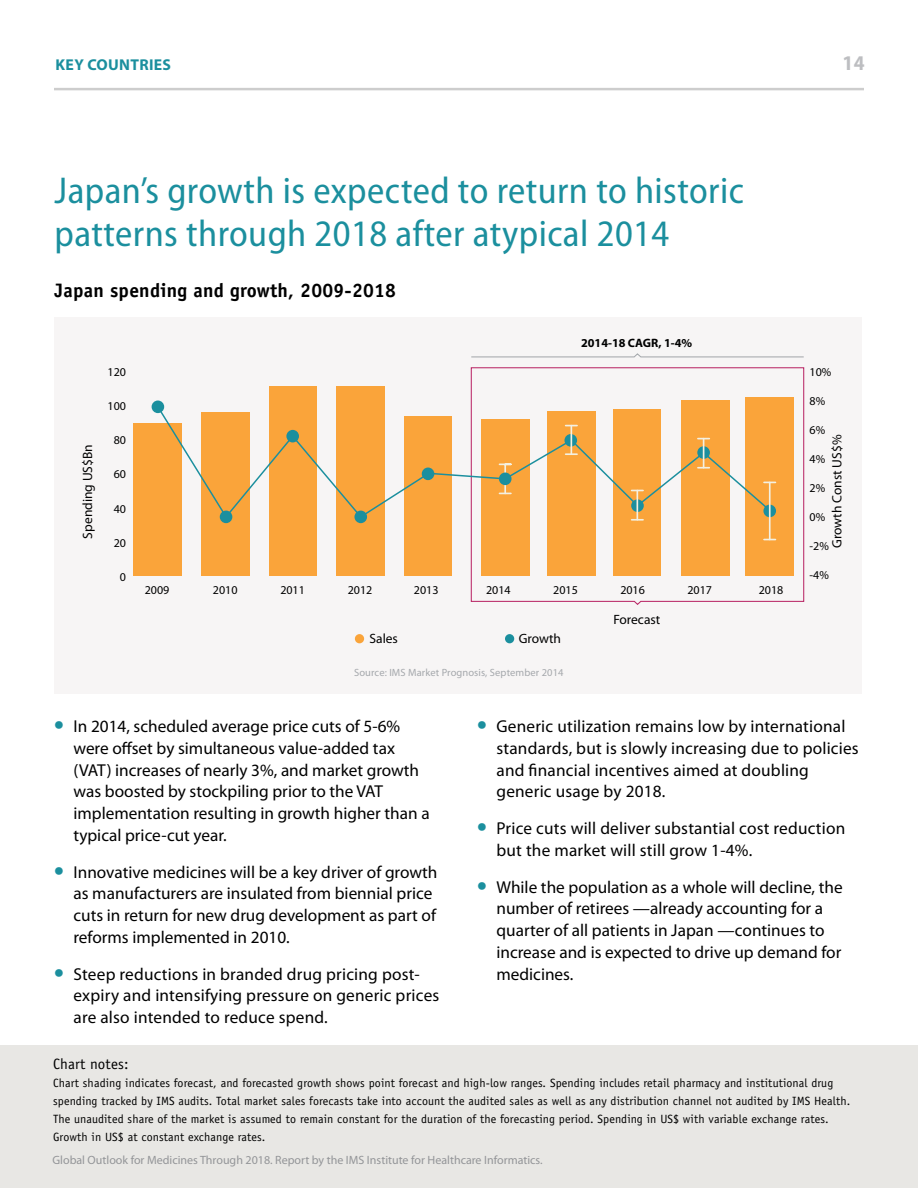
<style>
.page{position:relative;width:918px;height:1188px;background:#fff}
.page>*{position:absolute;margin:0;border:0;box-sizing:border-box;transform-origin:0 0}
.t1{font:semi-condensed 37.5px/43.5px "Myriad Pro";letter-spacing:.01em;color:#1b8f9e}
.t2{font:700 semi-condensed 21px "Myriad Pro";color:#bdbec1}
.t3{font:700 19.5px "Officina Sans Std";letter-spacing:.01em;color:#000}
.t4{font:17.25px/21.8px "Myriad Pro";color:#000}
.t5{font:700 15.75px "Myriad Pro";letter-spacing:.02em;color:#1b8f9e}
.t6{font:15px "Officina Sans Std";letter-spacing:.01em;color:#000}
.t7{font:13.5px "Myriad Pro";color:#000}
.t8{font:700 12.15px "Myriad Pro";color:#000}
.t9{font:12px/18px "Officina Sans Std";letter-spacing:.01em;color:#000}
.t10{font:12px "Myriad Pro";color:#939598}
.t11{font:12px "Myriad Pro";color:#000}
.t12{font:10.5px "Myriad Pro";letter-spacing:.01em;color:#a5a8ac}
.s1{font-weight:900;font-size:27px;color:#1b8f9e}
</style>
<div class="page">
<hr style="left:54px;top:88px;width:810px;height:2px;background:#000">
<div style="left:0;top:1045px;width:918px;height:143px;background:#e8e7e4"></div>
<div style="left:54px;top:317px;width:808px;height:376px;background:#f7f5f5"></div>
<div style="left:134px;top:423px;width:48px;height:153px;background:#faa43a"></div>
<div style="left:404px;top:416px;width:47px;height:160px;background:#faa43a"></div>
<div style="left:336px;top:386px;width:48px;height:190px;background:#faa43a"></div>
<div style="left:269px;top:386px;width:48px;height:190px;background:#faa43a"></div>
<div style="left:201px;top:412px;width:49px;height:164px;background:#faa43a"></div>
<svg style="left:470px;top:367px;width:335px;height:238px"></svg>
<svg style="left:471px;top:353px;width:333px;height:5px"></svg>
<div style="left:505px;top:634px;width:9px;height:9px;background:#1b8f9e;border-radius:50%"></div>
<div style="left:355px;top:634px;width:9px;height:9px;background:#faa43a;border-radius:50%"></div>
<svg style="left:157px;top:405px;width:615px;height:114px"></svg>
<svg style="left:498px;top:463px;width:15px;height:32px"></svg>
<svg style="left:632px;top:519px;width:11px;height:2px"></svg>
<div style="left:152px;top:401px;width:12px;height:12px;background:#1b8f9e;border-radius:50%"></div>
<div style="left:220px;top:511px;width:12px;height:12px;background:#1b8f9e;border-radius:50%"></div>
<div style="left:286px;top:430px;width:13px;height:12px;background:#1b8f9e;border-radius:50%"></div>
<div style="left:354px;top:511px;width:13px;height:12px;background:#1b8f9e;border-radius:50%"></div>
<div style="left:422px;top:468px;width:12px;height:12px;background:#1b8f9e;border-radius:50%"></div>
<div style="left:499px;top:473px;width:13px;height:12px;background:#1b8f9e;border-radius:50%"></div>
<div style="left:565px;top:434px;width:12px;height:13px;background:#1b8f9e;border-radius:50%"></div>
<svg style="left:631px;top:499px;width:13px;height:13px"></svg>
<svg style="left:763px;top:505px;width:13px;height:12px"></svg>
<svg style="left:566px;top:425px;width:11px;height:30px"></svg>
<hr style="left:637px;top:490px;width:1px;height:30px;background:#f3f0e1">
<svg style="left:698px;top:438px;width:11px;height:31px"></svg>
<hr style="left:769px;top:482px;width:2px;height:58px;background:#f3f0e1">
<p class="t5" style="left:56px;top:54px;width:117px">KEY COUNTRIES</p>
<h1 class="t1" style="left:55px;top:168px;width:691px">Japan’s growth is expected to return to historic patterns through 2018 after atypical 2014</h1>
<p class="t3" style="left:55px;top:278px;width:343px">Japan spending and growth, 2009-2018</p>
<p class="t11" style="left:108px;top:365px;width:20px">120</p>
<p class="t11" style="left:108px;top:399px;width:20px">100</p>
<p class="t8" style="left:581px;top:335px;width:113px">2014-18 CAGR, 1-4%</p>
<p class="t2" style="left:842px;top:49px;width:24px">14</p>
<p class="t11" style="left:810px;top:365px;width:23px">10%</p>
<p class="t11" style="left:810px;top:394px;width:17px">8%</p>
<p class="t11" style="left:810px;top:423px;width:17px">6%</p>
<p class="t7" style="left:79px;top:539px;width:96px;rotate:-90deg">Spending US$Bn</p>
<p class="t7" style="left:829px;top:548px;width:115px;rotate:-90deg">Growth Const US$%</p>
<p class="t11" style="left:114px;top:433px;width:14px">80</p>
<p class="t11" style="left:810px;top:452px;width:17px">4%</p>
<p class="t11" style="left:114px;top:467px;width:14px">60</p>
<p class="t11" style="left:810px;top:481px;width:17px">2%</p>
<p class="t11" style="left:114px;top:501px;width:14px">40</p>
<p class="t11" style="left:810px;top:509px;width:17px">0%</p>
<p class="t11" style="left:810px;top:538px;width:21px">-2%</p>
<p class="t11" style="left:810px;top:567px;width:21px">-4%</p>
<p class="t11" style="left:114px;top:535px;width:14px">20</p>
<p class="t11" style="left:120px;top:569px;width:8px">0</p>
<p class="t11" style="left:145px;top:582px;width:26px">2009</p>
<p class="t11" style="left:213px;top:582px;width:26px">2010</p>
<p class="t11" style="left:280px;top:582px;width:26px">2011</p>
<p class="t11" style="left:348px;top:582px;width:26px">2012</p>
<p class="t11" style="left:759px;top:582px;width:26px">2018</p>
<p class="t11" style="left:414px;top:582px;width:26px">2013</p>
<p class="t11" style="left:486px;top:582px;width:26px">2014</p>
<p class="t11" style="left:553px;top:582px;width:26px">2015</p>
<p class="t11" style="left:620px;top:582px;width:26px">2016</p>
<p class="t11" style="left:687px;top:582px;width:26px">2017</p>
<p class="t7" style="left:370px;top:630px;width:30px">Sales</p>
<p class="t7" style="left:519px;top:630px;width:44px">Growth</p>
<p class="t12" style="left:354px;top:666px;width:211px">Source: IMS Market Prognosis, September 2014</p>
<p class="t7" style="left:613px;top:611px;width:48px">Forecast</p>
<p class="t4" style="left:74px;top:715px;width:358px;text-indent:-20px"><span class="s1">•</span> In 2014, scheduled average price cuts of 5-6% were offset by simultaneous value-added tax (VAT) increases of nearly 3%, and market growth was boosted by stockpiling prior to the VAT implementation resulting in growth higher than a typical price-cut year.</p>
<p class="t4" style="left:74px;top:861px;width:365px;text-indent:-20px"><span class="s1">•</span> Innovative medicines will be a key driver of growth as manufacturers are insulated from biennial price cuts in return for new drug development as part of reforms implemented in 2010.</p>
<p class="t4" style="left:74px;top:963px;width:367px;text-indent:-20px"><span class="s1">•</span> Steep reductions in branded drug pricing post&shy;expiry and intensifying pressure on generic prices are also intended to reduce spend.</p>
<p class="t4" style="left:496px;top:715px;width:364px;text-indent:-20px"><span class="s1">•</span> Generic utilization remains low by international standards, but is slowly increasing due to policies and financial incentives aimed at doubling generic usage by 2018.</p>
<p class="t4" style="left:496px;top:817px;width:350px;text-indent:-20px"><span class="s1">•</span> Price cuts will deliver substantial cost reduction but the market will still grow 1-4%.</p>
<p class="t4" style="left:496px;top:876px;width:348px;text-indent:-20px"><span class="s1">•</span> While the population as a whole will decline, the number of retirees —already accounting for a quarter of all patients in Japan —continues to increase and is expected to drive up demand for medicines.</p>
<p class="t6" style="left:53px;top:1056px;width:77px">Chart notes:</p>
<p class="t9" style="left:53px;top:1074px;width:799px">Chart shading indicates forecast, and forecasted growth shows point forecast and high-low ranges. Spending includes retail pharmacy and institutional drug spending tracked by IMS audits. Total market sales forecasts take into account the audited sales as well as any distribution channel not audited by IMS Health.<br>The unaudited share of the market is assumed to remain constant for the duration of the forecasting period. Spending in US$ with variable exchange rates.<br>Growth in US$ at constant exchange rates.</p>
<p class="t10" style="left:52px;top:1153px;width:492px">Global Outlook for Medicines Through 2018. Report by the IMS Institute for Healthcare Informatics.</p>
</div>
